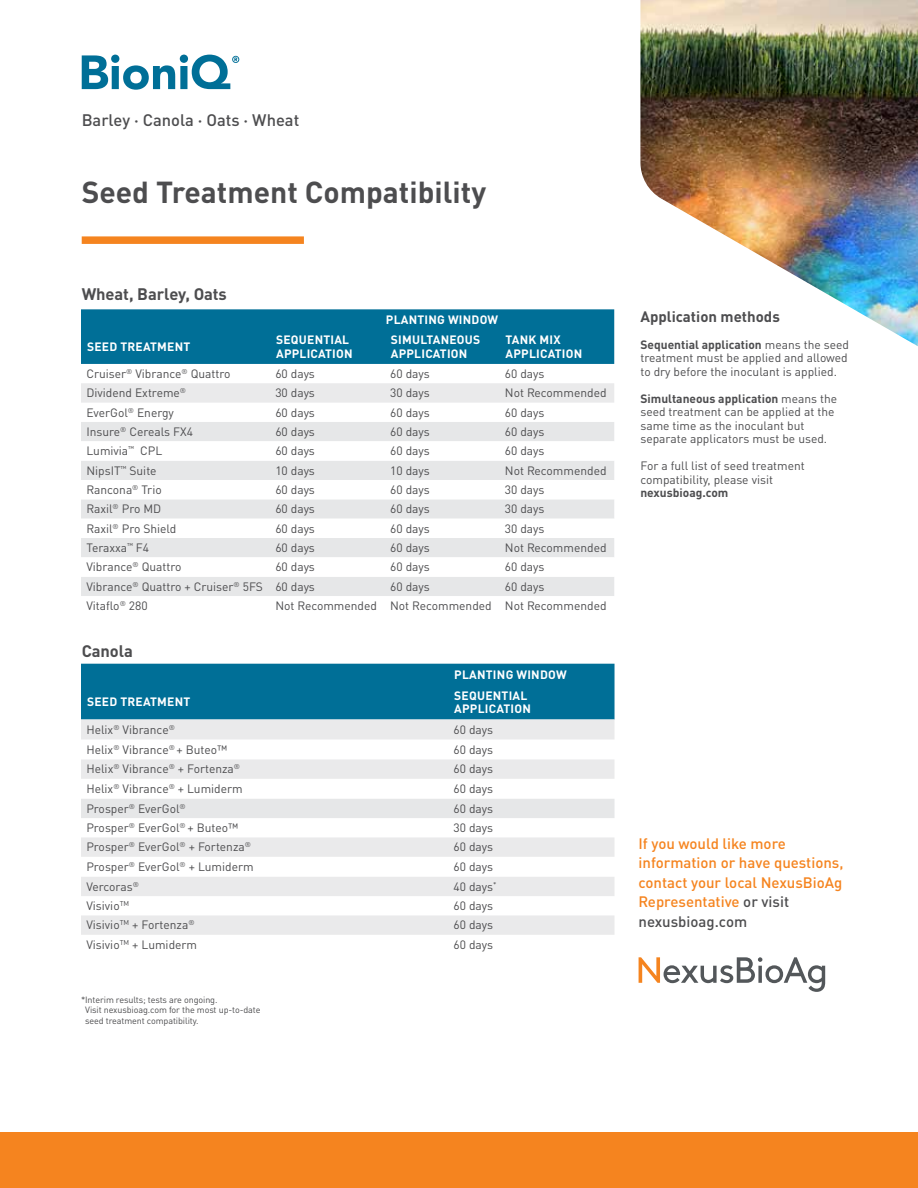
<style>
.page{position:relative;width:918px;height:1188px;background:#fff}
.page>*{position:absolute;margin:0;border:0;box-sizing:border-box;transform-origin:0 0}
.t1{font:700 30px "DIN Pro";color:#4d4d4f}
.t2{font:500 16.5px "DIN Pro";color:#4d4d4f}
.t3{font:700 16.5px "DIN Pro";letter-spacing:-.005em;color:#4d4d4f}
.t4{font:500 15px/19.5px "DIN Pro";color:#f5841f}
.t5{font:700 15px "DIN Pro";color:#4d4d4f}
.t6{font:12px/13.5px "DIN Pro";color:#4d4d4f}
.t7{font:700 12px/13.5px "DIN Pro";letter-spacing:.02em;color:#fff}
.t8{font:700 12px "DIN Pro";color:#4d4d4f}
.t9{font:9px/10.5px "DIN Pro";letter-spacing:-.01em;color:#4d4d4f}
.s1{font-weight:700}
.s2{color:#4d4d4f}
</style>
<div class="page">
<svg style="left:639px;top:957px;width:186px;height:35px"></svg>
<div style="left:81px;top:309px;width:533px;height:55px;background:#006f97"></div>
<div style="left:81px;top:383px;width:533px;height:20px;background:#eaeaeb"></div>
<div style="left:81px;top:422px;width:533px;height:19px;background:#e6e7e8"></div>
<svg style="left:81px;top:461px;width:533px;height:135px;fill:#e6e7e8"></svg>
<svg style="left:82px;top:55px;width:157px;height:35px"></svg>
<div style="left:82px;top:236px;width:222px;height:8px;background:#f5841f"></div>
<div style="left:81px;top:664px;width:534px;height:56px;background:#006f97"></div>
<svg style="left:81px;top:720px;width:534px;height:215px"></svg>
<div style="left:81px;top:799px;width:534px;height:19px;background:#e6e7e8"></div>
<img style="left:640px;top:0;width:278px;height:346px">
<div style="left:0;top:1133px;width:918px;height:55px;background:#f5841f"></div>
<h2 class="t2" style="left:82px;top:106px;width:219px">Barley · Canola · Oats · Wheat</h2>
<h1 class="t1" style="left:82px;top:167px;width:406px">Seed Treatment Compatibility</h1>
<h2 class="t3" style="left:82px;top:281px;width:147px">Wheat, Barley, Oats</h2>
<p class="t7" style="left:386px;top:311px;width:114px">PLANTING WINDOW</p>
<p class="t7" style="left:87px;top:339px;width:105px">SEED TREATMENT</p>
<p class="t7" style="left:276px;top:332px;width:78px">SEQUENTIAL<br>APPLICATION</p>
<p class="t7" style="left:391px;top:332px;width:91px">SIMULTANEOUS<br>APPLICATION</p>
<p class="t7" style="left:506px;top:332px;width:78px">TANK MIX<br>APPLICATION</p>
<p class="t6" style="left:86px;top:366px;width:146px">Cruiser<sup>®</sup> Vibrance<sup>®</sup> Quattro</p>
<p class="t6" style="left:275px;top:366px;width:41px">60 days</p>
<p class="t6" style="left:390px;top:366px;width:41px">60 days</p>
<p class="t6" style="left:505px;top:366px;width:41px">60 days</p>
<p class="t6" style="left:86px;top:385px;width:101px">Dividend Extreme<sup>®</sup></p>
<p class="t6" style="left:275px;top:385px;width:41px">30 days</p>
<p class="t6" style="left:390px;top:385px;width:41px">30 days</p>
<p class="t6" style="left:505px;top:385px;width:103px">Not Recommended</p>
<p class="t6" style="left:86px;top:404px;width:89px">EverGol<sup>®</sup> Energy</p>
<p class="t6" style="left:275px;top:404px;width:41px">60 days</p>
<p class="t6" style="left:390px;top:404px;width:41px">60 days</p>
<p class="t6" style="left:505px;top:404px;width:41px">60 days</p>
<p class="t6" style="left:86px;top:424px;width:108px">Insure<sup>®</sup> Cereals FX4</p>
<p class="t6" style="left:275px;top:424px;width:41px">60 days</p>
<p class="t6" style="left:390px;top:424px;width:41px">60 days</p>
<p class="t6" style="left:505px;top:424px;width:41px">60 days</p>
<p class="t6" style="left:86px;top:443px;width:77px">Lumivia<sup>™</sup> CPL</p>
<p class="t6" style="left:275px;top:443px;width:41px">60 days</p>
<p class="t6" style="left:390px;top:443px;width:41px">60 days</p>
<p class="t6" style="left:505px;top:443px;width:41px">60 days</p>
<p class="t6" style="left:86px;top:462px;width:72px">NipsIT<sup>™</sup> Suite</p>
<p class="t6" style="left:275px;top:462px;width:41px">10 days</p>
<p class="t6" style="left:390px;top:462px;width:41px">10 days</p>
<p class="t6" style="left:505px;top:462px;width:103px">Not Recommended</p>
<p class="t6" style="left:86px;top:482px;width:77px">Rancona<sup>®</sup> Trio</p>
<p class="t6" style="left:275px;top:482px;width:41px">60 days</p>
<p class="t6" style="left:390px;top:482px;width:41px">60 days</p>
<p class="t6" style="left:505px;top:482px;width:41px">30 days</p>
<p class="t6" style="left:86px;top:501px;width:76px">Raxil<sup>®</sup> Pro MD</p>
<p class="t6" style="left:275px;top:501px;width:41px">60 days</p>
<p class="t6" style="left:390px;top:501px;width:41px">60 days</p>
<p class="t6" style="left:505px;top:501px;width:41px">30 days</p>
<p class="t6" style="left:86px;top:520px;width:92px">Raxil<sup>®</sup> Pro Shield</p>
<p class="t6" style="left:275px;top:520px;width:41px">60 days</p>
<p class="t6" style="left:390px;top:520px;width:41px">60 days</p>
<p class="t6" style="left:505px;top:520px;width:41px">30 days</p>
<p class="t6" style="left:86px;top:540px;width:64px">Teraxxa<sup>™</sup> F4</p>
<p class="t6" style="left:275px;top:540px;width:41px">60 days</p>
<p class="t6" style="left:390px;top:540px;width:41px">60 days</p>
<p class="t6" style="left:505px;top:540px;width:103px">Not Recommended</p>
<p class="t6" style="left:86px;top:559px;width:97px">Vibrance<sup>®</sup> Quattro</p>
<p class="t6" style="left:275px;top:559px;width:41px">60 days</p>
<p class="t6" style="left:390px;top:559px;width:41px">60 days</p>
<p class="t6" style="left:505px;top:559px;width:41px">60 days</p>
<p class="t6" style="left:86px;top:578px;width:230px">Vibrance<sup>®</sup> Quattro + Cruiser<sup>®</sup> 5FS 60 days</p>
<p class="t6" style="left:390px;top:578px;width:41px">60 days</p>
<p class="t6" style="left:505px;top:578px;width:41px">60 days</p>
<p class="t6" style="left:86px;top:598px;width:63px">Vitaflo<sup>®</sup> 280</p>
<p class="t6" style="left:275px;top:598px;width:333px">Not Recommended Not Recommended Not Recommended</p>
<h2 class="t3" style="left:82px;top:637px;width:53px">Canola</h2>
<p class="t7" style="left:454px;top:666px;width:114px">PLANTING WINDOW</p>
<p class="t7" style="left:87px;top:694px;width:105px">SEED TREATMENT</p>
<p class="t7" style="left:454px;top:687px;width:78px">SEQUENTIAL<br>APPLICATION</p>
<p class="t6" style="left:86px;top:722px;width:90px">Helix<sup>®</sup> Vibrance<sup>®</sup></p>
<p class="t6" style="left:454px;top:722px;width:41px">60 days</p>
<p class="t6" style="left:86px;top:741px;width:142px">Helix<sup>®</sup> Vibrance<sup>®</sup> + Buteo™</p>
<p class="t6" style="left:454px;top:741px;width:41px">60 days</p>
<p class="t6" style="left:86px;top:761px;width:155px">Helix<sup>®</sup> Vibrance<sup>®</sup> + Fortenza<sup>®</sup></p>
<p class="t6" style="left:454px;top:761px;width:41px">60 days</p>
<p class="t6" style="left:86px;top:781px;width:158px">Helix<sup>®</sup> Vibrance<sup>®</sup> + Lumiderm</p>
<p class="t6" style="left:454px;top:781px;width:41px">60 days</p>
<p class="t6" style="left:86px;top:800px;width:101px">Prosper<sup>®</sup> EverGol<sup>®</sup></p>
<p class="t6" style="left:454px;top:800px;width:41px">60 days</p>
<p class="t6" style="left:86px;top:820px;width:153px">Prosper<sup>®</sup> EverGol<sup>®</sup> + Buteo™</p>
<p class="t6" style="left:454px;top:820px;width:41px">30 days</p>
<p class="t6" style="left:86px;top:839px;width:166px">Prosper<sup>®</sup> EverGol<sup>®</sup> + Fortenza<sup>®</sup></p>
<p class="t6" style="left:454px;top:839px;width:41px">60 days</p>
<p class="t6" style="left:86px;top:859px;width:169px">Prosper<sup>®</sup> EverGol<sup>®</sup> + Lumiderm</p>
<p class="t6" style="left:454px;top:859px;width:41px">60 days</p>
<p class="t6" style="left:86px;top:878px;width:54px">Vercoras<sup>®</sup></p>
<p class="t6" style="left:454px;top:878px;width:44px">40 days<sup>*</sup></p>
<p class="t6" style="left:86px;top:898px;width:44px">Visivio<sup>TM</sup></p>
<p class="t6" style="left:454px;top:898px;width:41px">60 days</p>
<p class="t6" style="left:86px;top:917px;width:110px">Visivio<sup>TM</sup> + Fortenza<sup>®</sup></p>
<p class="t6" style="left:454px;top:917px;width:41px">60 days</p>
<p class="t6" style="left:86px;top:936px;width:112px">Visivio<sup>TM</sup> + Lumiderm</p>
<p class="t6" style="left:454px;top:936px;width:41px">60 days</p>
<p class="t9" style="left:85px;top:993px;width:177px;text-indent:-4px">*Interim results; tests are ongoing.<br>Visit nexusbioag.com for the most up-to-date seed treatment compatibility.</p>
<p class="t5" style="left:640px;top:304px;width:141px">Application methods</p>
<p class="t6" style="left:640px;top:337px;width:210px;text-align:justify"><span class="s1">Sequential application</span> means the seed treatment must be applied and allowed to dry before the inoculant is applied.</p>
<p class="t6" style="left:640px;top:391px;width:198px"><span class="s1">Simultaneous application</span> means the seed treatment can be applied at the same time as the inoculant but separate applicators must be used.</p>
<p class="t6" style="left:640px;top:458px;width:166px">For a full list of seed treatment compatibility, please visit</p>
<p class="t8" style="left:640px;top:483px;width:89px">nexusbioag.com</p>
<p class="t4" style="left:639px;top:832px;width:206px">If you would like more information or have questions, contact your local NexusBioAg<br>Representative <span class="s2">or visit nexusbioag.com</span></p>
</div>
